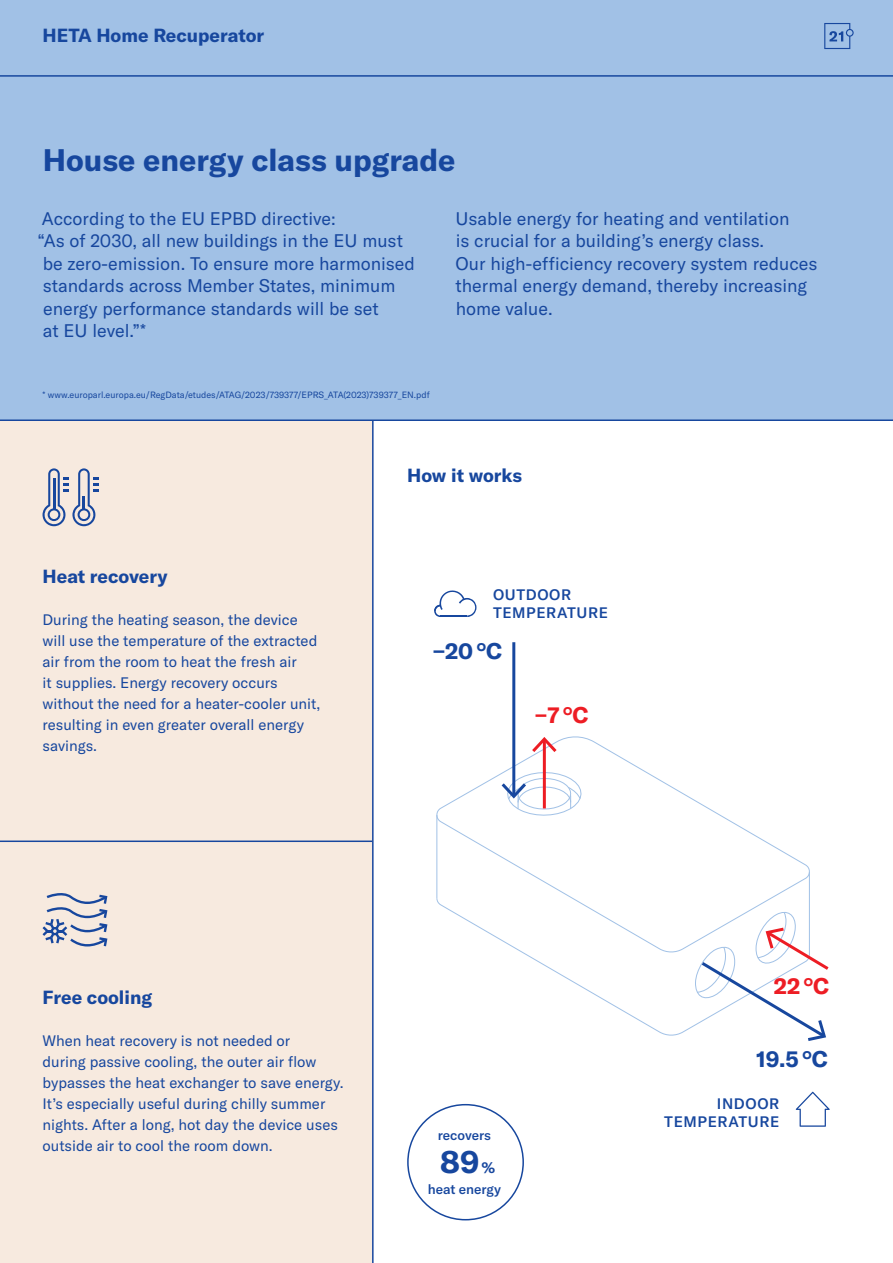
<style>
.page{position:relative;width:893px;height:1263px;background:#fff}
.page>*{position:absolute;margin:0;border:0;box-sizing:border-box;transform-origin:0 0}
.bullet{font:700 31.5px "GT America LG";color:#17479e}
.t1{font:700 30.75px "GT America LG";color:#17479e}
.t2{font:700 22.35px "GT America LG";color:#17479e}
.t3{font:700 22.35px "GT America LG";color:#ed1d24}
.t4{font:700 18.75px "GT America LG";color:#17479e}
.p-big-12{font:18px/22.5px "GT America LG";color:#17479e}
.Paragraph_Style_1{font:15px/21px "GT America LG";color:#17479e}
.t5{font:500 15px/18px "GT America LG";letter-spacing:.04em;color:#17479e}
.bullet-2{font:500 13.5px "GT America LG";color:#17479e}
.bullet-big-12{font:9px "GT America LG";color:#17479e}
.s1{font-size:15px}
</style>
<div class="page">
<div style="left:0;top:420px;width:372px;height:843px;background:#f7eadf"></div>
<div style="left:0;top:0;width:893px;height:421px;background:#a1c1e6"></div>
<hr style="left:0;top:75px;width:893px;height:2px;background:#17479e">
<hr style="left:0;top:419px;width:893px;height:2px;background:#17479e">
<hr style="left:0;top:840px;width:372px;height:2px;background:#17479e">
<hr style="left:372px;top:421px;width:2px;height:842px;background:#17479e">
<svg style="left:824px;top:23px;width:30px;height:26px"></svg>
<svg style="left:436px;top:734px;width:374px;height:163px"></svg>
<svg style="left:436px;top:897px;width:338px;height:139px"></svg>
<hr style="left:809px;top:872px;width:1px;height:83px;background:#a1c1e6">
<hr style="left:436px;top:815px;width:1px;height:83px;background:#a1c1e6">
<hr style="left:512px;top:642px;width:3px;height:153px;background:#17479e">
<svg style="left:502px;top:770px;width:83px;height:48px"></svg>
<svg style="left:695px;top:907px;width:134px;height:134px"></svg>
<hr style="left:543px;top:740px;width:3px;height:68px;background:#ed1d24">
<svg style="left:532px;top:737px;width:25px;height:15px"></svg>
<svg style="left:796px;top:1092px;width:34px;height:35px"></svg>
<svg style="left:434px;top:590px;width:42px;height:27px"></svg>
<hr style="left:440px;top:615px;width:27px;height:2px;background:#17479e">
<svg style="left:43px;top:468px;width:55px;height:58px"></svg>
<svg style="left:43px;top:893px;width:64px;height:53px"></svg>
<div style="left:407px;top:1104px;width:117px;height:116px;border:2px solid #17479e;border-radius:58px"></div>
<p class="t4" style="left:43px;top:24px;width:223px">HETA Home Recuperator</p>
<p class="t1" style="left:43px;top:141px;width:414px">House energy class upgrade</p>
<p class="p-big-12" style="left:42px;top:207px;width:295px">According to the EU EPBD directive:</p>
<p class="p-big-12" style="left:37px;top:230px;width:367px">“As of 2030, all new buildings in the EU must</p>
<p class="p-big-12" style="left:43px;top:252px;width:374px">be zero-emission. To ensure more harmonised</p>
<p class="p-big-12" style="left:43px;top:275px;width:354px">standards across Member States, minimum</p>
<p class="p-big-12" style="left:43px;top:297px;width:337px">energy performance standards will be set</p>
<p class="p-big-12" style="left:43px;top:320px;width:105px">at EU level.”*</p>
<p class="p-big-12" style="left:455px;top:207px;width:364px">Usable energy for heating and ventilation<br>is crucial for a building’s energy class.<br>Our high‑efficiency recovery system reduces thermal energy demand, thereby increasing home value.</p>
<p class="bullet-big-12" style="left:43px;top:389px;width:389px">* www.europarl.europa.eu/RegData/etudes/ATAG/2023/739377/EPRS_ATA(2023)739377_EN.pdf</p>
<p class="t4" style="left:43px;top:564px;width:127px">Heat recovery</p>
<p class="Paragraph_Style_1" style="left:43px;top:609px;width:279px">During the heating season, the device will use the temperature of the extracted air from the room to heat the fresh air<br>it supplies. Energy recovery occurs without the need for a heater-cooler unit, resulting in even greater overall energy savings.</p>
<p class="t4" style="left:407px;top:464px;width:116px">How it works</p>
<p class="t5" style="left:493px;top:586px;width:117px">OUTDOOR<br>TEMPERATURE</p>
<p class="t2" style="left:431px;top:637px;width:72px">−20 °C</p>
<p class="t3" style="left:534px;top:701px;width:56px">−7 °C</p>
<p class="t4" style="left:43px;top:986px;width:111px">Free cooling</p>
<p class="Paragraph_Style_1" style="left:43px;top:1030px;width:303px">When heat recovery is not needed or<br>during passive cooling, the outer air flow bypasses the heat exchanger to save energy.<br>It’s especially useful during chilly summer nights. After a long, hot day the device uses outside air to cool the room down.</p>
<p class="bullet-2" style="left:438px;top:1127px;width:55px">recovers</p>
<p class="bullet" style="left:440px;top:1142px;width:56px">89<span class="s1">%</span></p>
<p class="bullet-2" style="left:428px;top:1181px;width:75px">heat energy</p>
<p class="t3" style="left:774px;top:972px;width:57px">22 °C</p>
<p class="t2" style="left:756px;top:1045px;width:73px">19.5 °C</p>
<p class="t5" style="left:664px;top:1094px;width:117px;text-align:right">INDOOR<br>TEMPERATURE</p>
</div>
